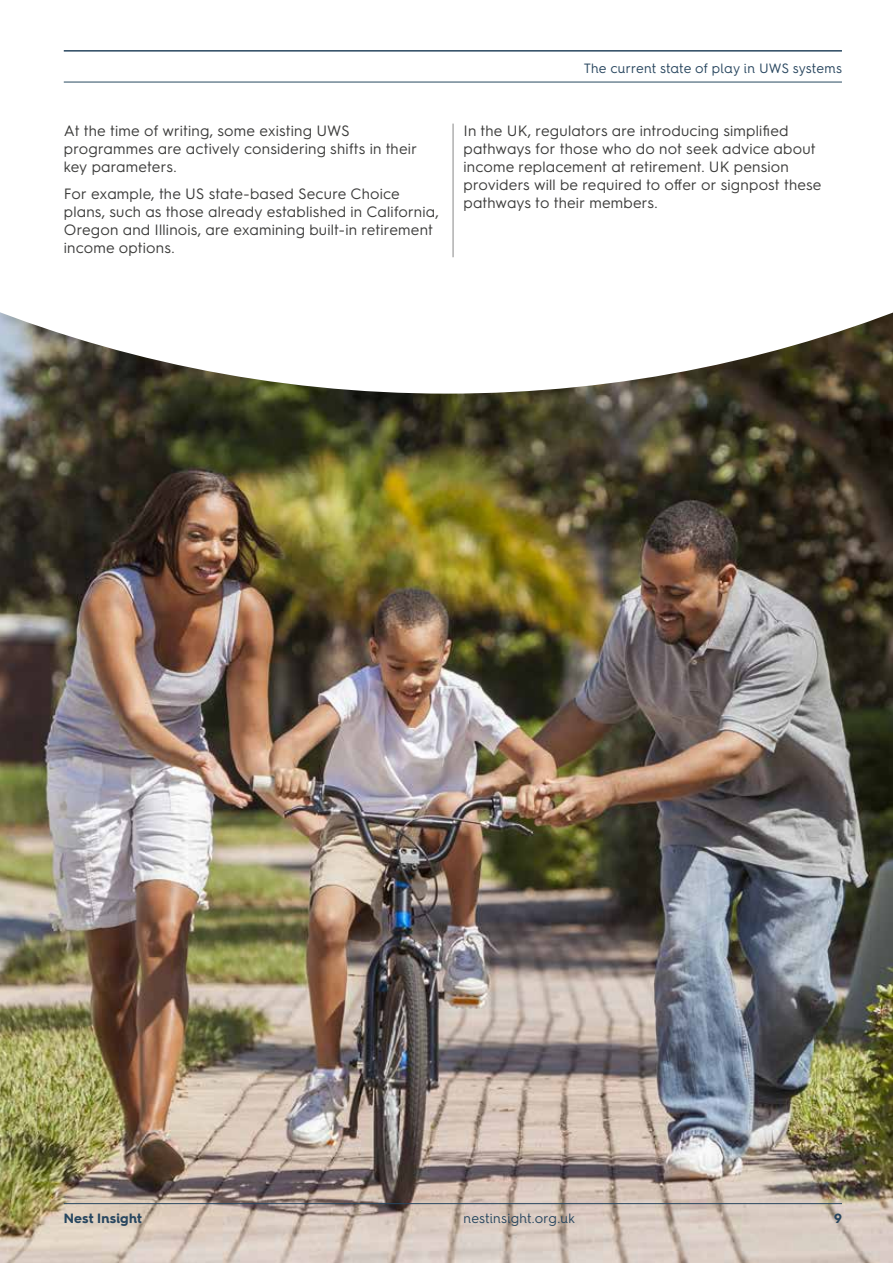
<style>
.page{position:relative;width:893px;height:1263px;background:#fff}
.page>*{position:absolute;margin:0;border:0;box-sizing:border-box;transform-origin:0 0}
.t1{font:15px/18px "Hurme Geometric Sans 3";letter-spacing:.01em;color:#3c3c3b}
.t2{font:13.5px "Hurme Geometric Sans 4";letter-spacing:.005em;color:#28465f}
.t3{font:700 13.5px "Hurme Geometric Sans 4";letter-spacing:.015em;color:#28465f}
</style>
<div class="page">
<img style="left:0;top:394px;width:893px;height:869px">
<svg style="left:0;top:50px;width:893px;height:344px"></svg>
<hr style="left:64px;top:1203px;width:778px;height:1px;background:#28465f">
<hr style="left:64px;top:82px;width:778px;height:1px;background:#284a60">
<hr style="left:64px;top:50px;width:778px;height:2px;background:#28465f">
<hr style="left:453px;top:124px;width:1px;height:133px;background:#878787">
<p class="t1" style="left:64px;top:120px;width:355px">At the time of writing, some existing UWS programmes are actively considering shifts in their key parameters.</p>
<p class="t1" style="left:64px;top:183px;width:377px">For example, the US state-based Secure Choice plans, such as those already established in California, Oregon and Illinois, are examining built-in retirement income options.</p>
<p class="t2" style="left:584px;top:59px;width:260px">The current state of play in UWS systems</p>
<p class="t1" style="left:463px;top:120px;width:359px">In the UK, regulators are introducing simplified pathways for those who do not seek advice about income replacement at retirement. UK pension providers will be required to offer or signpost these pathways to their members.</p>
<p class="t3" style="left:64px;top:1209px;width:80px">Nest Insight</p>
<p class="t2" style="left:463px;top:1209px;width:113px">nestinsight.org.uk</p>
<p class="t3" style="left:834px;top:1209px;width:9px">9</p>
</div>
